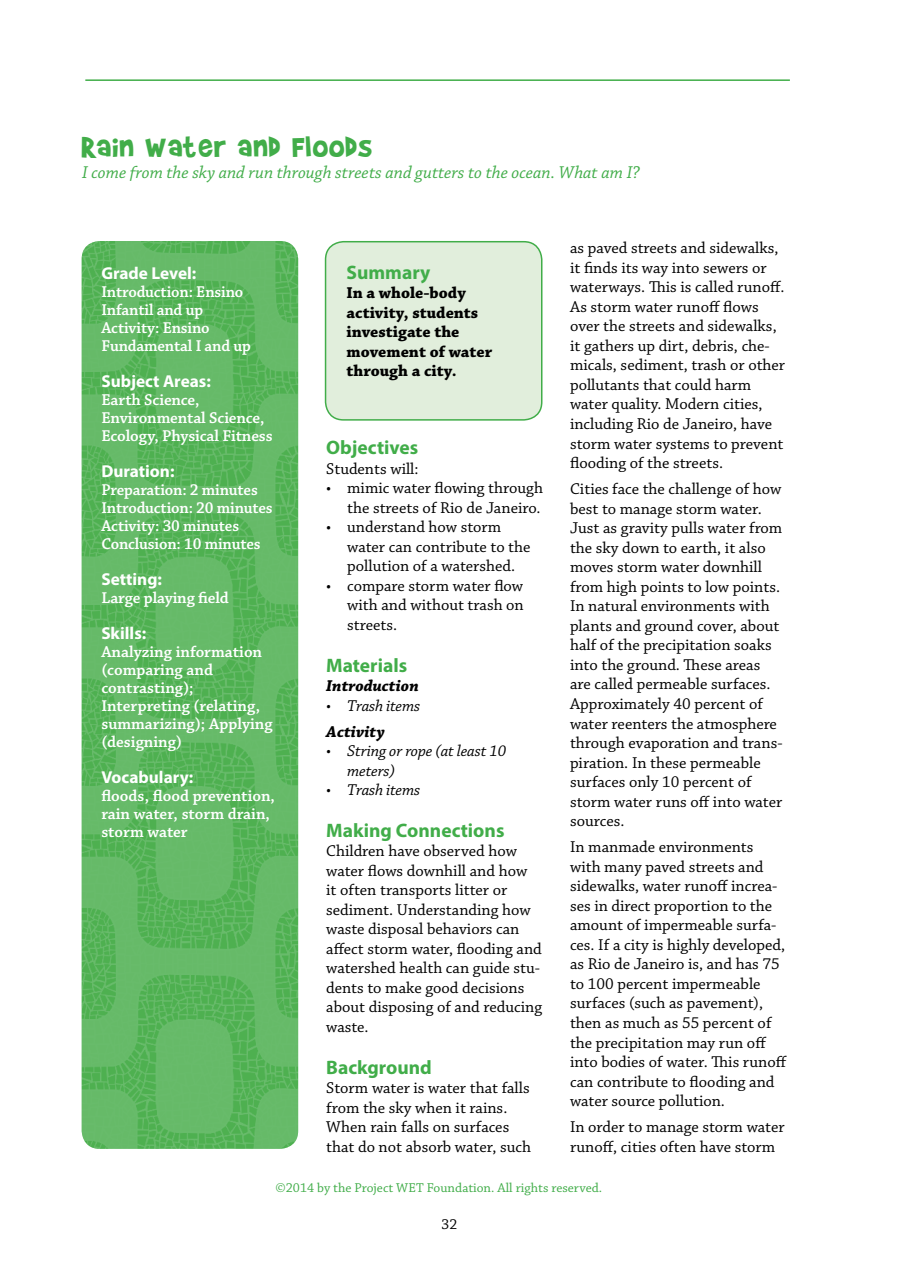
<style>
.page{position:relative;width:898px;height:1268px;background:#fff}
.page>*{position:absolute;margin:0;border:0;box-sizing:border-box;transform-origin:0 0}
.t1{font:33px "Brady Bunch Remastered";letter-spacing:.04em;color:#41ad49}
.t2{font:700 19.5px "Myriad Pro";color:#41ad49}
.t3{font:italic 18px "Chaparral Pro";color:#41ad49}
.t4{font:700 17.25px "Myriad Pro";color:#fff}
.t5{font:16.5px/19.5px "Chaparral Pro";color:#000}
.t6{font:600 16.5px/18px "Chaparral Pro";letter-spacing:-.01em;color:#fff}
.t7{font:700 16.5px/19.5px "Chaparral Pro";color:#000}
.t8{font:italic 16.5px/19.5px "Chaparral Pro";letter-spacing:-.01em;color:#000}
.t9{font:italic 700 16.5px "Chaparral Pro";color:#000}
.t10{font:15px "Chaparral Pro";color:#000}
.t11{font:13.5px "Chaparral Pro";color:#41ad49}
</style>
<div class="page">
<hr style="left:85px;top:79px;width:704px;height:2px;background:#41ad49">
<div style="left:325px;top:242px;width:216px;height:178px;background:#e1eedc;border-radius:18px"></div>
<div style="left:325px;top:241px;width:217px;height:179px;border:2px solid #41ad49;border-radius:18px"></div>
<img style="left:82px;top:241px;width:216px;height:907px">
<h1 class="t1" style="left:82px;top:130px;width:291px">Rain Water and Floods</h1>
<p class="t3" style="left:82px;top:163px;width:559px">I come from the sky and run through streets and gutters to the ocean. What am I?</p>
<p class="t4" style="left:101px;top:261px;width:97px">Grade Level:</p>
<p class="t6" style="left:101px;top:283px;width:151px">Introduction: Ensino<br>Infantil and up<br>Activity: Ensino<br>Fundamental I and up</p>
<p class="t4" style="left:101px;top:369px;width:111px">Subject Areas:</p>
<p class="t6" style="left:101px;top:391px;width:173px">Earth Science,<br>Environmental Science,<br>Ecology, Physical Fitness</p>
<p class="t4" style="left:101px;top:459px;width:75px">Duration:</p>
<p class="t6" style="left:101px;top:481px;width:173px">Preparation: 2 minutes<br>Introduction: 20 minutes<br>Activity: 30 minutes<br>Conclusion: 10 minutes</p>
<p class="t4" style="left:101px;top:567px;width:62px">Setting:</p>
<p class="t6" style="left:101px;top:589px;width:129px">Large playing field</p>
<p class="t4" style="left:101px;top:621px;width:46px">Skills:</p>
<p class="t6" style="left:101px;top:643px;width:173px">Analyzing information (comparing and contrasting);<br>Interpreting (relating, summarizing); Applying (designing)</p>
<p class="t4" style="left:101px;top:765px;width:93px">Vocabulary:</p>
<p class="t6" style="left:101px;top:787px;width:175px">floods, flood prevention, rain water, storm drain, storm water</p>
<p class="t2" style="left:346px;top:259px;width:85px">Summary</p>
<p class="t7" style="left:346px;top:284px;width:147px">In a whole-body activity, students investigate the movement of water through a city.</p>
<p class="t2" style="left:326px;top:434px;width:94px">Objectives</p>
<p class="t5" style="left:326px;top:459px;width:94px">Students will:</p>
<p class="t5" style="left:326px;top:478px;width:218px;text-align:right">• mimic water flowing through the streets of Rio de Janeiro.</p>
<p class="t5" style="left:347px;top:517px;width:185px;text-indent:-21px">• understand how storm water can contribute to the pollution of a watershed.</p>
<p class="t5" style="left:347px;top:576px;width:178px;text-align:justify;text-indent:-21px">• compare storm water flow with and without trash on streets.</p>
<p class="t2" style="left:326px;top:652px;width:82px">Materials</p>
<p class="t9" style="left:326px;top:676px;width:94px">Introduction</p>
<p class="t8" style="left:326px;top:696px;width:95px">• Trash items</p>
<p class="t9" style="left:326px;top:721px;width:60px">Activity</p>
<p class="t8" style="left:347px;top:742px;width:160px;text-indent:-21px">• String or rope (at least 10 meters)</p>
<p class="t8" style="left:326px;top:781px;width:95px">• Trash items</p>
<p class="t2" style="left:326px;top:817px;width:180px">Making Connections</p>
<p class="t5" style="left:326px;top:841px;width:217px">Children have observed how water flows downhill and how<br>it often transports litter or sediment. Understanding how waste disposal behaviors can affect storm water, flooding and watershed health can guide stu&shy;dents to make good decisions about disposing of and reducing waste.</p>
<p class="t2" style="left:326px;top:1054px;width:107px">Background</p>
<p class="t5" style="left:326px;top:1078px;width:206px">Storm water is water that falls from the sky when it rains.<br>When rain falls on surfaces that do not absorb water, such</p>
<p class="t5" style="left:570px;top:239px;width:216px">as paved streets and sidewalks, it finds its way into sewers or waterways. This is called runoff.<br>As storm water runoff flows over the streets and sidewalks, it gathers up dirt, debris, che&shy;micals, sediment, trash or other pollutants that could harm water quality. Modern cities, including Rio de Janeiro, have storm water systems to prevent flooding of the streets.</p>
<p class="t5" style="left:570px;top:480px;width:214px">Cities face the challenge of how best to manage storm water.<br>Just as gravity pulls water from the sky down to earth, it also moves storm water downhill from high points to low points.<br>In natural environments with plants and ground cover, about half of the precipitation soaks into the ground. These areas are called permeable surfaces.<br>Approximately 40 percent of water reenters the atmosphere through evaporation and trans&shy;piration. In these permeable surfaces only 10 percent of storm water runs off into water sources.</p>
<p class="t5" style="left:570px;top:837px;width:218px">In manmade environments with many paved streets and sidewalks, water runoff increa&shy;ses in direct proportion to the amount of impermeable surfa&shy;ces. If a city is highly developed, as Rio de Janeiro is, and has 75 to 100 percent impermeable surfaces (such as pavement), then as much as 55 percent of the precipitation may run off into bodies of water. This runoff can contribute to flooding and water source pollution.</p>
<p class="t5" style="left:570px;top:1117px;width:216px">In order to manage storm water runoff, cities often have storm</p>
<p class="t11" style="left:275px;top:1179px;width:328px">©2014 by the Project WET Foundation. All rights reserved.</p>
<p class="t10" style="left:441px;top:1215px;width:17px">32</p>
</div>
